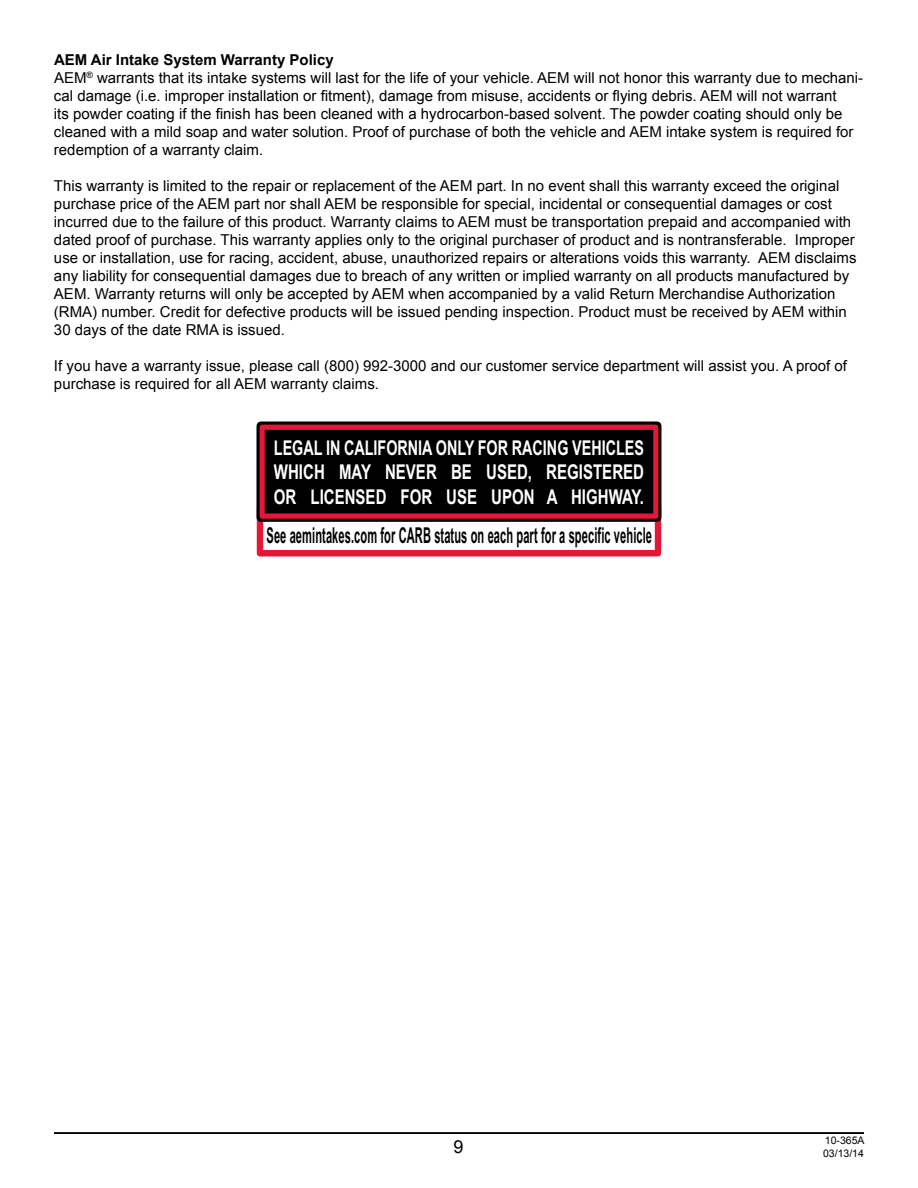
<style>
.page{position:relative;width:918px;height:1188px;background:#fff}
.page>*{position:absolute;margin:0;border:0;box-sizing:border-box;transform-origin:0 0}
.t1{font:700 21.9px "Arial";letter-spacing:.01em;color:#000;scale:.51 1}
.t2{font:700 20.4px/24.3px "Arial";color:#fff;text-align:justify;scale:.7 1}
.t3{font:18px "Arial";color:#000}
.t4{font:15px/18px "Arial";color:#000}
.t5{font:10.5px/12.6px "Arial";color:#000}
.s1{font-weight:700}
</style>
<div class="page">
<hr style="left:54px;top:1132px;width:810px;height:2px;background:#000">
<div style="left:257px;top:505px;width:404px;height:51px;border:6px solid #e31837"></div>
<div style="left:261px;top:426px;width:396px;height:91px;background:#000"></div>
<div style="left:256px;top:422px;width:406px;height:100px;border:9px solid #000"></div>
<div style="left:260px;top:425px;width:398px;height:94px;border:5px solid #e31837"></div>
<p class="t4" style="left:54px;top:51px;width:811px"><span class="s1">AEM Air Intake System Warranty Policy<br></span>AEM<sup>®</sup> warrants that its intake systems will last for the life of your vehicle. AEM will not honor this warranty due to mechani&shy;cal damage (i.e. improper installation or fitment), damage from misuse, accidents or flying debris. AEM will not warrant<br>its powder coating if the finish has been cleaned with a hydrocarbon-based solvent. The powder coating should only be cleaned with a mild soap and water solution. Proof of purchase of both the vehicle and AEM intake system is required for redemption of a warranty claim.</p>
<p class="t4" style="left:54px;top:177px;width:804px">This warranty is limited to the repair or replacement of the AEM part. In no event shall this warranty exceed the original purchase price of the AEM part nor shall AEM be responsible for special, incidental or consequential damages or cost incurred due to the failure of this product. Warranty claims to AEM must be transportation prepaid and accompanied with dated proof of purchase. This warranty applies only to the original purchaser of product and is nontransferable. Improper use or installation, use for racing, accident, abuse, unauthorized repairs or alterations voids this warranty. AEM disclaims any liability for consequential damages due to breach of any written or implied warranty on all products manufactured by AEM. Warranty returns will only be accepted by AEM when accompanied by a valid Return Merchandise Authorization (RMA) number. Credit for defective products will be issued pending inspection. Product must be received by AEM within 30 days of the date RMA is issued.</p>
<p class="t4" style="left:54px;top:357px;width:794px">If you have a warranty issue, please call (800) 992-3000 and our customer service department will assist you. A proof of purchase is required for all AEM warranty claims.</p>
<h2 class="t2" style="left:274px;top:436px;width:530px">LEGAL IN CALIFORNIA ONLY FOR RACING VEHICLES WHICH MAY NEVER BE USED, REGISTERED OR LICENSED FOR USE UPON A HIGHWAY.</h2>
<h1 class="t1" style="left:267px;top:521px;width:758px">See aemintakes.com for CARB status on each part for a specific vehicle</h1>
<p class="t3" style="left:454px;top:1135px;width:12px">9</p>
<p class="t5" style="left:823px;top:1134px;width:43px">10-365A<br>03/13/14</p>
</div>
